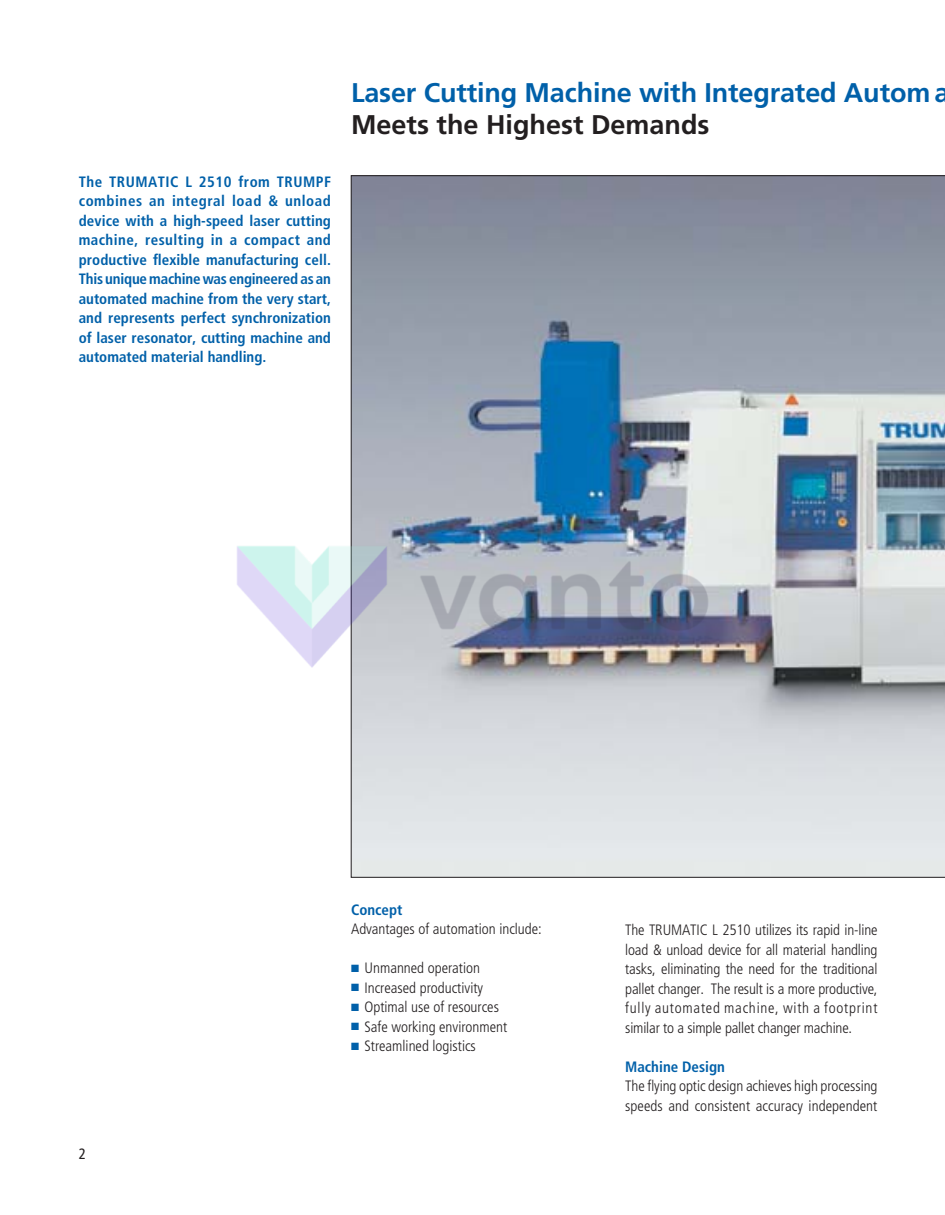
<style>
.page{position:relative;width:945px;height:1215px;background:#fff}
.page>*{position:absolute;margin:0;border:0;box-sizing:border-box;transform-origin:0 0}
.t1{font:700 27px "Frutiger";letter-spacing:-.005em;color:#0060a9}
.t2{font:700 27px "Frutiger";color:#231f20}
.t3{font:300 condensed 15px/19.5px "Frutiger";color:#231f20;text-align:justify}
.t4{font:700 condensed 15px/19.5px "Frutiger";color:#0060a9;text-align:justify}
.t5{font:condensed 15px "Frutiger";color:#231f20}
.s1{color:#0060a9}
</style>
<div class="page">
<svg style="left:351px;top:176px;width:594px;height:702px;background:#a6b0bb"></svg>
<img style="left:237px;top:497px;width:521px;height:221px">
<p class="t4" style="left:79px;top:172px;width:254px">The TRUMATIC L 2510 from TRUMPF combines an integral load &amp; unload device with a high-speed laser cutting machine, resulting in a compact and productive flexible manufacturing cell.<br>This unique machine was engineered as an automated machine from the very start, and represents perfect synchronization of laser resonator, cutting machine and automated material handling.</p>
<h1 class="t1" style="left:351px;top:77px;width:600px">Laser Cutting Machine with Integrated Autom a</h1>
<h1 class="t2" style="left:351px;top:109px;width:360px">Meets the Highest Demands</h1>
<p class="t5" style="left:79px;top:1145px;width:9px">2</p>
<p class="t4" style="left:351px;top:900px;width:53px">Concept</p>
<p class="t3" style="left:351px;top:920px;width:192px">Advantages of automation include:</p>
<p class="t3" style="left:351px;top:959px;width:131px"><span class="s1">■</span> Unmanned operation</p>
<p class="t3" style="left:351px;top:978px;width:134px"><span class="s1">■</span> Increased productivity</p>
<p class="t3" style="left:351px;top:998px;width:149px"><span class="s1">■</span> Optimal use of resources</p>
<p class="t3" style="left:351px;top:1017px;width:158px"><span class="s1">■</span> Safe working environment</p>
<p class="t3" style="left:351px;top:1037px;width:126px"><span class="s1">■</span> Streamlined logistics</p>
<p class="t3" style="left:625px;top:920px;width:254px">The TRUMATIC L 2510 utilizes its rapid in-line load &amp; unload device for all material handling tasks, eliminating the need for the traditional pallet changer. The result is a more productive, fully automated machine, with a footprint similar to a simple pallet changer machine.</p>
<p class="t4" style="left:625px;top:1057px;width:101px">Machine Design</p>
<p class="t3" style="left:625px;top:1076px;width:254px">The flying optic design achieves high processing speeds and consistent accuracy independent</p>
</div>
